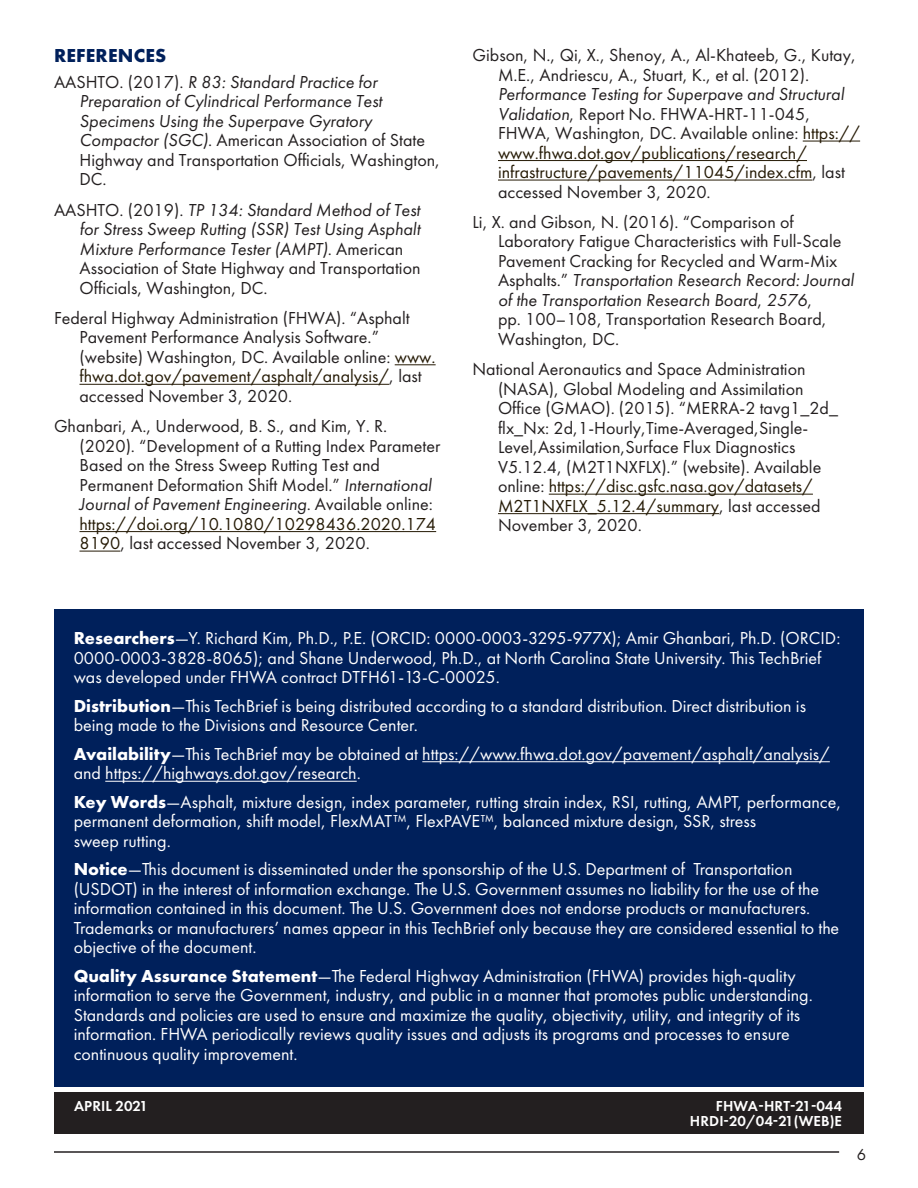
<style>
.page{position:relative;width:918px;height:1188px;background:#fff}
.page>*{position:absolute;margin:0;border:0;box-sizing:border-box;transform-origin:0 0}
.t1{font:700 19.5px "Futura PT";letter-spacing:.01em;color:#00205b}
.t2{font:18px/19.5px "Futura PT";color:#fff}
.t3{font:18px/19.5px "Futura PT";color:#231f20}
.t4{font:italic 18px/19.5px "Futura PT";color:#231f20}
.t5{font:16.5px "Futura PT";color:#231f20}
.t6{font:600 15px "Futura PT";letter-spacing:.01em;color:#fff}
.s1{font-style:normal}
.s2{color:#251a05}
.s3{font-style:italic}
.s4{font-weight:700}
</style>
<div class="page">
<hr style="left:54px;top:1151px;width:785px;height:2px;background:#231f20">
<div style="left:54px;top:609px;width:810px;height:478px;background:#00205b"></div>
<div style="left:54px;top:1092px;width:810px;height:42px;background:#231f20"></div>
<hr style="left:395px;top:364px;width:41px;height:1px;background:#251a05">
<hr style="left:80px;top:384px;width:309px;height:1px;background:#251a05">
<hr style="left:80px;top:531px;width:356px;height:1px;background:#251a05">
<hr style="left:80px;top:551px;width:40px;height:1px;background:#251a05">
<hr style="left:803px;top:141px;width:57px;height:1px;background:#251a05">
<hr style="left:498px;top:160px;width:309px;height:1px;background:#251a05">
<hr style="left:498px;top:180px;width:314px;height:1px;background:#251a05">
<hr style="left:549px;top:494px;width:264px;height:1px;background:#251a05">
<hr style="left:498px;top:513px;width:221px;height:1px;background:#251a05">
<hr style="left:422px;top:761px;width:408px;height:1px;background:#fff">
<hr style="left:105px;top:781px;width:252px;height:1px;background:#fff">
<h2 class="t1" style="left:54px;top:43px;width:114px">REFERENCES</h2>
<p class="t4" style="left:80px;top:72px;width:362px;text-indent:-26px"><span class="s1">AASHTO. (2017).</span> R 83: Standard Practice for Preparation of Cylindrical Performance Test Specimens Using the Superpave Gyratory Compactor (SGC)<span class="s1">. American Association of State Highway and Transportation Officials, Washington, DC.</span></p>
<p class="t4" style="left:80px;top:200px;width:343px;text-indent:-26px"><span class="s1">AASHTO. (2019).</span> TP 134: Standard Method of Test for Stress Sweep Rutting (SSR) Test Using Asphalt Mixture Performance Tester (AMPT)<span class="s1">. American Association of State Highway and Transportation Officials, Washington, DC.</span></p>
<p class="t3" style="left:80px;top:308px;width:358px;text-indent:-26px">Federal Highway Administration (FHWA). “Asphalt Pavement Performance Analysis Software.” (website) Washington, DC. Available online: <span class="s2">www. fhwa.dot.gov/pavement/asphalt/analysis/</span>, last accessed November 3, 2020.</p>
<p class="t3" style="left:80px;top:416px;width:362px;text-indent:-26px">Ghanbari, A., Underwood, B. S., and Kim, Y. R. (2020). “Development of a Rutting Index Parameter Based on the Stress Sweep Rutting Test and Permanent Deformation Shift Model.” <span class="s3">International Journal of Pavement Engineering</span>. Available online: <span class="s2">https://doi.org/10.1080/10298436.2020.174<br>8190</span>, last accessed November 3, 2020.</p>
<p class="t3" style="left:498px;top:45px;width:364px;text-indent:-26px">Gibson, N., Qi, X., Shenoy, A., Al-Khateeb, G., Kutay, M.E., Andriescu, A., Stuart, K., et al. (2012).<br><span class="s3">Performance Testing for Superpave and Structural Validation</span>, Report No. FHWA-HRT-11-045, FHWA, Washington, DC. Available online: <span class="s2">https:// www.fhwa.dot.gov/publications/research/ infrastructure/pavements/11045/index.cfm</span>, last accessed November 3, 2020.</p>
<p class="t3" style="left:498px;top:212px;width:358px;text-indent:-26px">Li, X. and Gibson, N. (2016). “Comparison of Laboratory Fatigue Characteristics with Full-Scale Pavement Cracking for Recycled and Warm-Mix Asphalts.” <span class="s3">Transportation Research Record: Journal of the Transportation Research Board</span>, <span class="s3">2576</span>,<br>pp. 100–108, Transportation Research Board, Washington, DC.</p>
<p class="t3" style="left:498px;top:359px;width:342px;text-indent:-26px">National Aeronautics and Space Administration (NASA), Global Modeling and Assimilation Office (GMAO). (2015). “MERRA-2 tavg1_2d_ flx_Nx: 2d,1-Hourly,Time-Averaged,Single-Level,Assimilation,Surface Flux Diagnostics V5.12.4, (M2T1NXFLX).” (website). Available online: <span class="s2">https://disc.gsfc.nasa.gov/datasets/ M2T1NXFLX_5.12.4/summary</span>, last accessed November 3, 2020.</p>
<p class="t2" style="left:74px;top:629px;width:768px"><span class="s4">Researchers</span>—Y. Richard Kim, Ph.D., P.E. (ORCID: 0000-0003-3295-977X); Amir Ghanbari, Ph.D. (ORCID:<br>0000-0003-3828-8065); and Shane Underwood, Ph.D., at North Carolina State University. This TechBrief was developed under FHWA contract DTFH61-13-C-00025.</p>
<p class="t2" style="left:74px;top:696px;width:734px"><span class="s4">Distribution</span>—This TechBrief is being distributed according to a standard distribution. Direct distribution is being made to the Divisions and Resource Center.</p>
<p class="t2" style="left:74px;top:744px;width:758px"><span class="s4">Availability</span>—This TechBrief may be obtained at https://www.fhwa.dot.gov/pavement/asphalt/analysis/ and https://highways.dot.gov/research.</p>
<p class="t2" style="left:74px;top:792px;width:769px"><span class="s4">Key Words</span>—Asphalt, mixture design, index parameter, rutting strain index, RSI, rutting, AMPT, performance, permanent deformation, shift model, FlexMAT™, FlexPAVE™, balanced mixture design, SSR, stress<br>sweep rutting.</p>
<p class="t2" style="left:74px;top:860px;width:767px"><span class="s4">Notice</span>—This document is disseminated under the sponsorship of the U.S. Department of Transportation (USDOT) in the interest of information exchange. The U.S. Government assumes no liability for the use of the information contained in this document. The U.S. Government does not endorse products or manufacturers.<br>Trademarks or manufacturers’ names appear in this TechBrief only because they are considered essential to the objective of the document.</p>
<p class="t2" style="left:74px;top:966px;width:741px"><span class="s4">Quality Assurance Statement</span>—The Federal Highway Administration (FHWA) provides high-quality information to serve the Government, industry, and public in a manner that promotes public understanding.<br>Standards and policies are used to ensure and maximize the quality, objectivity, utility, and integrity of its information. FHWA periodically reviews quality issues and adjusts its programs and processes to ensure continuous quality improvement.</p>
<p class="t6" style="left:74px;top:1096px;width:76px">APRIL 2021</p>
<p class="t6" style="left:716px;top:1096px;width:128px">FHWA-HRT-21-044</p>
<p class="t6" style="left:690px;top:1111px;width:154px">HRDI-20/04-21(WEB)E</p>
<p class="t5" style="left:857px;top:1145px;width:11px">6</p>
</div>
